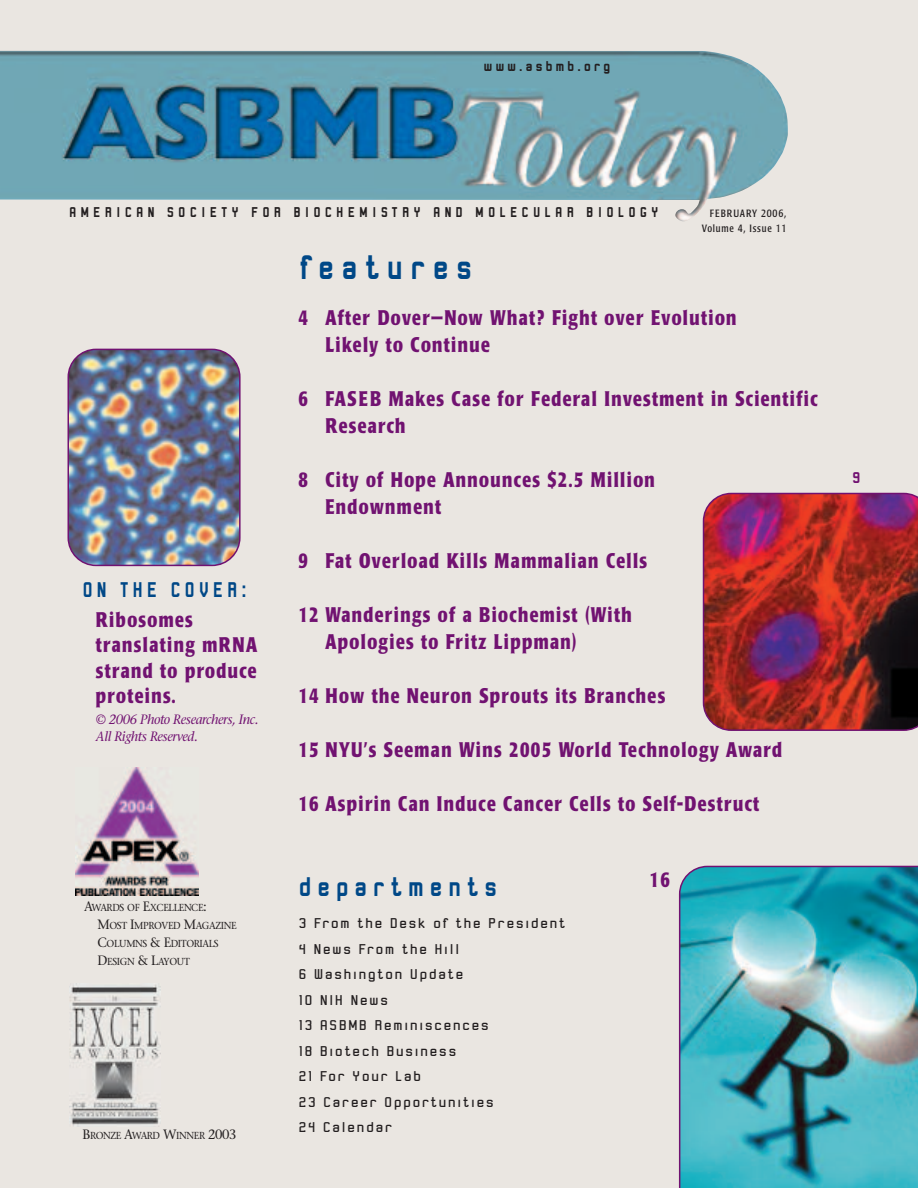
<style>
.page{position:relative;width:918px;height:1188px;background:#eae6e1}
.page>*{position:absolute;margin:0;border:0;box-sizing:border-box;transform-origin:0 0}
.t1{font:700 36px "Robust ICG";letter-spacing:.205em;color:#004887;scale:.9 1}
.t2{font:700 28.5px "Robust ICG";letter-spacing:.205em;color:#004887;scale:.9 1}
.t3{font:700 22.5px "Robust ICG";letter-spacing:.18em;color:#004887;scale:.9 1}
.t4{font:700 condensed 21px/27px "Poppl Laudatio";letter-spacing:.075em;color:#711271;scale:.9 1}
.t5{font:700 16.5px "Robust ICG";color:#711271}
.t6{font:15px/25.5px "Robust ICG";letter-spacing:.075em;color:#231f20;scale:1.1 1}
.t7{font:700 15px "Robust ICG";letter-spacing:.285em;color:#231f20;scale:.95 1}
.t8{font:700 15px "Robust ICG";letter-spacing:.18em;color:#231f20;scale:.95 1}
.t9{font:italic 13.5px/16.5px "Stone Serif";letter-spacing:-.03em;color:#711271;scale:.95 1}
.t10{font:condensed 10.5px/15px "Poppl Laudatio";letter-spacing:.075em;color:#231f20;text-align:right;scale:.95 1}
.t11{font:10.2px/18px "Stone Serif";letter-spacing:-.04em;color:#231f20;scale:.95 1}
.s1{font-size:13.5px}
</style>
<div class="page">
<img style="left:0;top:51px;width:788px;height:170px">
<img style="left:68px;top:349px;width:173px;height:217px">
<img style="left:679px;top:866px;width:239px;height:322px">
<img style="left:703px;top:493px;width:215px;height:238px">
<img style="left:69px;top:983px;width:91px;height:143px">
<img style="left:76px;top:768px;width:122px;height:127px">
<p class="t8" style="left:484px;top:57px;width:135px">www.asbmb.org</p>
<p class="t7" style="left:69px;top:203px;width:622px">AMERICAN SOCIETY FOR BIOCHEMISTRY AND MOLECULAR BIOLOGY</p>
<p class="t10" style="left:702px;top:207px;width:91px">FEBRUARY 2006,<br>Volume 4, Issue 11</p>
<p class="t3" style="left:82px;top:576px;width:184px">ON THE COVER:</p>
<p class="t4" style="left:96px;top:608px;width:181px;line-height:25.5px">Ribosomes translating mRNA strand to produce proteins.</p>
<p class="t9" style="left:96px;top:713px;width:172px">© 2006 Photo Researchers, Inc.<br>All Rights Reserved.</p>
<p class="t11" style="left:98px;top:899px;width:148px;text-indent:-14px"><span class="s1">A</span>WARDS OF <span class="s1">E</span>XCELLENCE<span class="s1">:<br>M</span>OST <span class="s1">I</span>MPROVED <span class="s1">M</span>AGAZINE<br><span class="s1">C</span>OLUMNS <span class="s1">&amp; E</span>DITORIALS<br><span class="s1">D</span>ESIGN <span class="s1">&amp; L</span>AYOUT</p>
<p class="t11" style="left:82px;top:1128px;width:163px"><span class="s1">B</span>RONZE <span class="s1">A</span>WARD <span class="s1">W</span>INNER <span class="s1">2003</span></p>
<h1 class="t1" style="left:298px;top:245px;width:195px">features</h1>
<p class="t4" style="left:325px;top:305px;width:458px;text-indent:-27px">4 After Dover—Now What? Fight over Evolution<br>Likely to Continue</p>
<p class="t4" style="left:325px;top:386px;width:548px;text-indent:-27px">6 FASEB Makes Case for Federal Investment in Scientific<br>Research</p>
<p class="t4" style="left:325px;top:467px;width:367px;text-indent:-27px">8 City of Hope Announces $2.5 Million<br>Endownment</p>
<p class="t4" style="left:298px;top:548px;width:389px">9 Fat Overload Kills Mammalian Cells</p>
<p class="t4" style="left:325px;top:602px;width:342px;text-indent:-27px">12 Wanderings of a Biochemist (With<br>Apologies to Fritz Lippman)</p>
<p class="t4" style="left:298px;top:683px;width:409px">14 How the Neuron Sprouts its Branches</p>
<p class="t4" style="left:298px;top:737px;width:539px">15 NYU’s Seeman Wins 2005 World Technology Award</p>
<p class="t4" style="left:298px;top:791px;width:513px">16 Aspirin Can Induce Cancer Cells to Self-Destruct</p>
<h2 class="t2" style="left:298px;top:870px;width:222px">departments</h2>
<p class="t6" style="left:298px;top:911px;width:244px">3 From the Desk of the President<br>4 News From the Hill<br>6 Washington Update<br>10 NIH News<br>13 ASBMB Reminiscences<br>18 Biotech Business<br>21 For Your Lab<br>23 Career Opportunities<br>24 Calendar</p>
<p class="t4" style="left:650px;top:867px;width:24px">16</p>
<p class="t5" style="left:852px;top:468px;width:10px">9</p>
</div>
